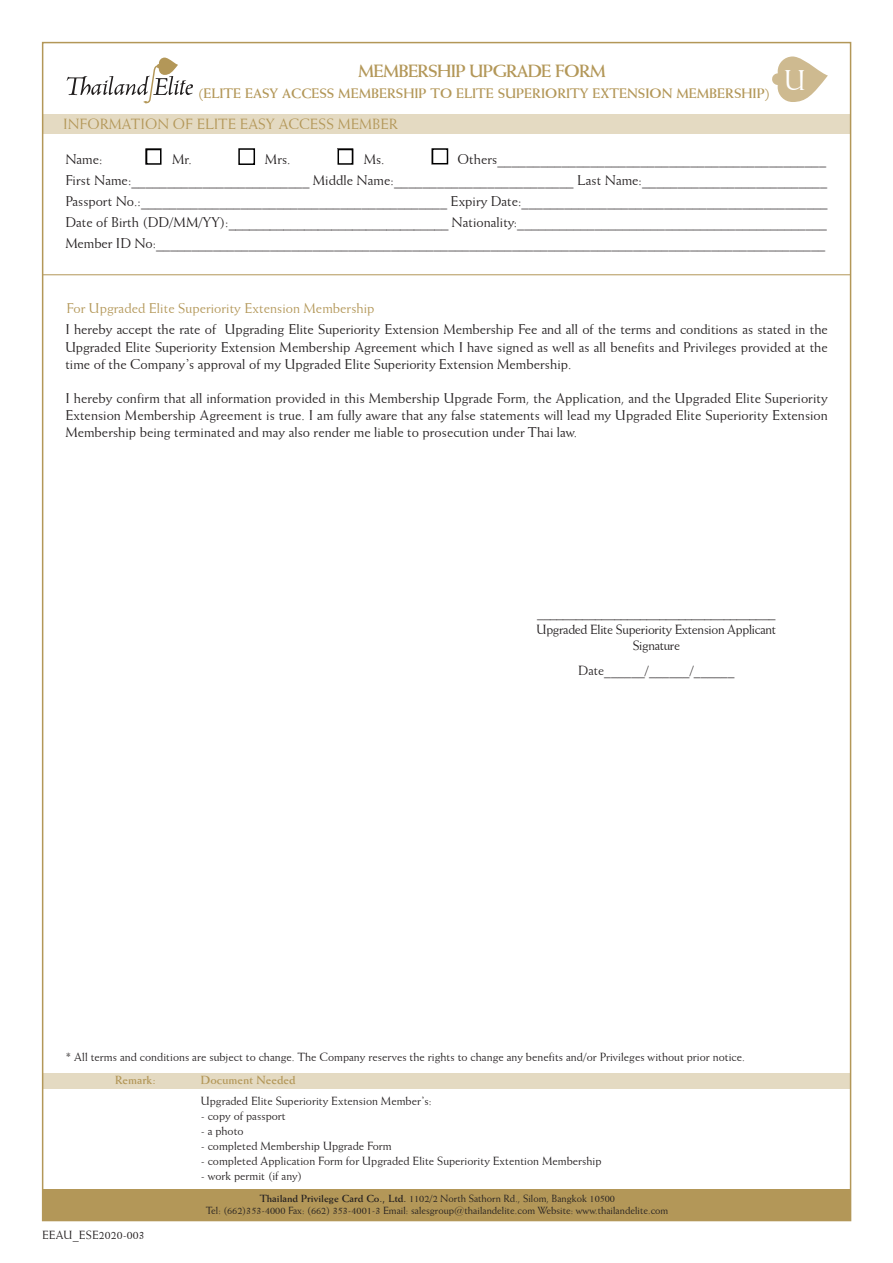
<style>
.page{position:relative;width:893px;height:1263px;background:#fff}
.page>*{position:absolute;margin:0;border:0;box-sizing:border-box;transform-origin:0 0}
.t1{font:28.95px "Weiss BT";color:#fff}
.t2{font:700 18px "Weiss";letter-spacing:-.04em;color:#b39758}
.t3{font:15px "Weiss BT";color:#b39758}
.t4{font:14.25px/17.1px "Weiss BT";color:#231f20;text-align:justify}
.t5{font:14.25px "Weiss BT";color:#b39758}
.t6{font:700 13.95px "Weiss";color:#b39758}
.t7{font:13.5px/16.2px "Weiss BT";letter-spacing:-.025em;color:#231f20;text-align:center}
.t8{font:12px "Weiss BT";color:#231f20}
.t9{font:700 12px "Weiss";color:#b39758}
.t10{font:10.5px/12px "Weiss BT";color:#231f20;text-align:center}
.s1{font-family:"Weiss";font-weight:700}
</style>
<div class="page">
<div style="left:43px;top:1072px;width:808px;height:16px;background:#e4dac2"></div>
<div style="left:43px;top:114px;width:808px;height:19px;background:#e4dac2"></div>
<div style="left:43px;top:1189px;width:808px;height:31px;background:#b39758"></div>
<svg style="left:67px;top:58px;width:126px;height:45px"></svg>
<svg style="left:772px;top:56px;width:56px;height:46px"></svg>
<hr style="left:43px;top:274px;width:808px;height:1px;background:#b39758">
<div style="left:145px;top:148px;width:16px;height:16px;border:1px solid #231f20"></div>
<div style="left:337px;top:148px;width:16px;height:16px;border:1px solid #231f20"></div>
<div style="left:146px;top:149px;width:16px;height:16px;background:#fff"></div>
<div style="left:146px;top:149px;width:16px;height:16px;border:1px solid #000"></div>
<div style="left:238px;top:148px;width:17px;height:17px;border:2px solid #000"></div>
<div style="left:338px;top:149px;width:15px;height:16px;background:#fff"></div>
<div style="left:338px;top:149px;width:15px;height:16px;border:1px solid #000"></div>
<div style="left:432px;top:148px;width:16px;height:16px;border:2px solid #000"></div>
<p class="t2" style="left:358px;top:64px;width:249px">MEMBERSHIP UPGRADE FORM</p>
<p class="t6" style="left:199px;top:88px;width:572px">(ELITE EASY ACCESS MEMBERSHIP TO ELITE SUPERIORITY EXTENSION MEMBERSHIP)</p>
<p class="t3" style="left:63px;top:118px;width:337px">INFORMATION OF ELITE EASY ACCESS MEMBER</p>
<h1 class="t1" style="left:784px;top:70px;width:23px">U</h1>
<p class="t4" style="left:65px;top:152px;width:39px">Name:</p>
<p class="t4" style="left:172px;top:152px;width:21px">Mr.</p>
<p class="t4" style="left:265px;top:152px;width:27px">Mrs.</p>
<p class="t4" style="left:364px;top:152px;width:23px">Ms.</p>
<p class="t4" style="left:65px;top:150px;width:764px;line-height:21px;text-indent:392px">Others______________________________________________ First Name:_________________________ Middle Name:_________________________ Last Name:__________________________ Passport No.:___________________________________________ Expiry Date:___________________________________________ Date of Birth (DD/MM/YY):________________________________ Nationality:____________________________________________ Member ID No:______________________________________________________________________________________________</p>
<p class="t5" style="left:67px;top:303px;width:309px">For Upgraded Elite Superiority Extension Membership</p>
<p class="t4" style="left:65px;top:322px;width:764px">I hereby accept the rate of Upgrading Elite Superiority Extension Membership Fee and all of the terms and conditions as stated in the Upgraded Elite Superiority Extension Membership Agreement which I have signed as well as all benefits and Privileges provided at the time of the Company’s approval of my Upgraded Elite Superiority Extension Membership.</p>
<p class="t4" style="left:65px;top:391px;width:764px">I hereby confirm that all information provided in this Membership Upgrade Form, the Application, and the Upgraded Elite Superiority Extension Membership Agreement is true. I am fully aware that any false statements will lead my Upgraded Elite Superiority Extension Membership being terminated and may also render me liable to prosecution under Thai law.</p>
<p class="t7" style="left:536px;top:606px;width:241px">_____________________________________<br>Upgraded Elite Superiority Extension Applicant<br>Signature</p>
<p class="t7" style="left:578px;top:664px;width:158px">Date______/______/______</p>
<p class="t8" style="left:65px;top:1052px;width:681px">* All terms and conditions are subject to change. The Company reserves the rights to change any benefits and/or Privileges without prior notice.</p>
<p class="t9" style="left:115px;top:1076px;width:42px">Remark:</p>
<p class="t9" style="left:201px;top:1076px;width:96px">Document Needed</p>
<p class="t8" style="left:201px;top:1097px;width:232px">Upgraded Elite Superiority Extension Member’s:</p>
<p class="t8" style="left:201px;top:1112px;width:87px">- copy of passport</p>
<p class="t8" style="left:201px;top:1127px;width:44px">- a photo</p>
<p class="t8" style="left:201px;top:1142px;width:193px">- completed Membership Upgrade Form</p>
<p class="t8" style="left:201px;top:1157px;width:402px">- completed Application Form for Upgraded Elite Superiority Extention Membership</p>
<p class="t8" style="left:201px;top:1172px;width:103px">- work permit (if any)</p>
<p class="t8" style="left:42px;top:1231px;width:104px">EEAU_ESE2020-003</p>
<p class="t10" style="left:206px;top:1193px;width:464px"><span class="s1">Thailand Privilege Card Co., Ltd.</span> 1102/2 North Sathorn Rd., Silom, Bangkok 10500<br>Tel: (662)353-4000 Fax: (662) 353-4001-3 Email: salesgroup@thailandelite.com Website: www.thailandelite.com</p>
</div>
